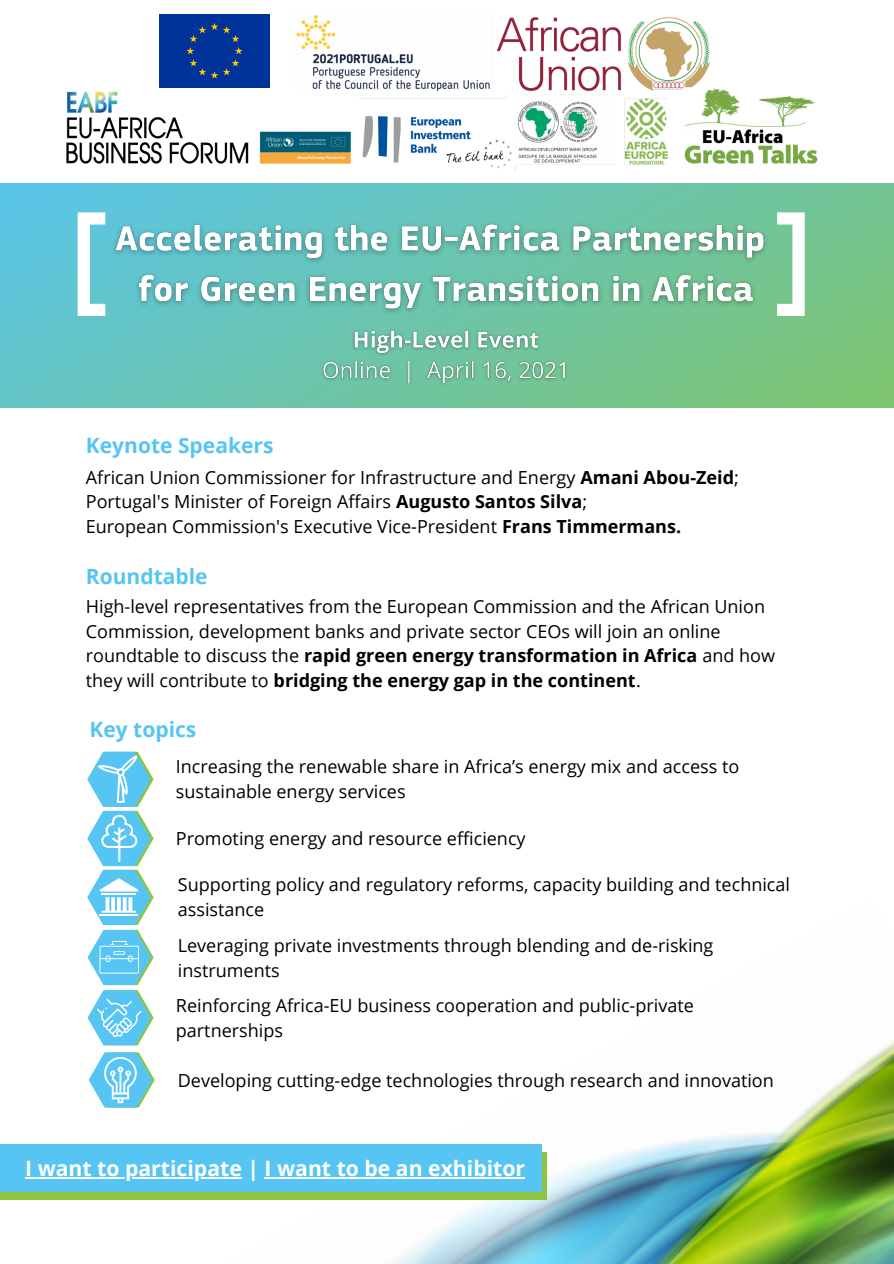
<style>
.page{position:relative;width:894px;height:1264px;background:#fff}
.page>*{position:absolute;margin:0;border:0;box-sizing:border-box;transform-origin:0 0}
.t1{font:700 21.15px "Open Sans";color:#fff}
.t2{font:700 21px "Open Sans";color:#56c5f3}
.t3{font:18px/24.8px "Open Sans";color:#000}
.s1{font-weight:700}
</style>
<div class="page">
<img style="left:0;top:1040px;width:893px;height:223px">
<svg style="left:87px;top:751px;width:67px;height:294px"></svg>
<svg style="left:0;top:183px;width:893px;height:224px;background:#6cc5a9"></svg>
<svg style="left:78px;top:212px;width:26px;height:104px"></svg>
<img style="left:104px;top:208px;width:682px;height:116px">
<svg style="left:776px;top:212px;width:28px;height:104px"></svg>
<img style="left:316px;top:318px;width:259px;height:74px">
<svg style="left:89px;top:1052px;width:66px;height:55px"></svg>
<div style="left:0;top:1152px;width:547px;height:47px;background:#8dc541"></div>
<div style="left:0;top:1143px;width:541px;height:48px;background:#56c5f3"></div>
<hr style="left:25px;top:1177px;width:217px;height:1px;background:#fff">
<hr style="left:264px;top:1177px;width:261px;height:1px;background:#fff">
<img style="left:66px;top:15px;width:752px;height:158px">
<div style="left:153px;top:6px;width:131px;height:90px;background:#fff"></div>
<div style="left:159px;top:14px;width:111px;height:73px;background:#039"></div>
<p class="t2" style="left:86px;top:430px;width:189px">Keynote Speakers</p>
<p class="t3" style="left:86px;top:464px;width:654px">African Union Commissioner for Infrastructure and Energy <span class="s1">Amani Abou-Zeid</span>;</p>
<p class="t3" style="left:86px;top:489px;width:502px">Portugal's Minister of Foreign Affairs <span class="s1">Augusto Santos Silva</span>;</p>
<p class="t3" style="left:86px;top:514px;width:596px">European Commission's Executive Vice-President <span class="s1">Frans Timmermans.</span></p>
<p class="t2" style="left:86px;top:561px;width:123px">Roundtable</p>
<p class="t3" style="left:86px;top:593px;width:690px">High-level representatives from the European Commission and the African Union Commission, development banks and private sector CEOs will join an online roundtable to discuss the <span class="s1">rapid green energy transformation in Africa</span> and how they will contribute to <span class="s1">bridging the energy gap in the continent</span>.</p>
<p class="t2" style="left:89px;top:714px;width:108px">Key topics</p>
<p class="t3" style="left:176px;top:753px;width:564px">Increasing the renewable share in Africa’s energy mix and access to sustainable energy services</p>
<p class="t3" style="left:176px;top:825px;width:351px">Promoting energy and resource efficiency</p>
<p class="t3" style="left:178px;top:872px;width:613px">Supporting policy and regulatory reforms, capacity building and technical assistance</p>
<p class="t3" style="left:178px;top:932px;width:537px">Leveraging private investments through blending and de-risking instruments</p>
<p class="t3" style="left:176px;top:992px;width:519px">Reinforcing Africa-EU business cooperation and public-private partnerships</p>
<p class="t3" style="left:178px;top:1067px;width:597px">Developing cutting-edge technologies through research and innovation</p>
<p class="t1" style="left:25px;top:1153px;width:501px">I want to participate | I want to be an exhibitor</p>
</div>
